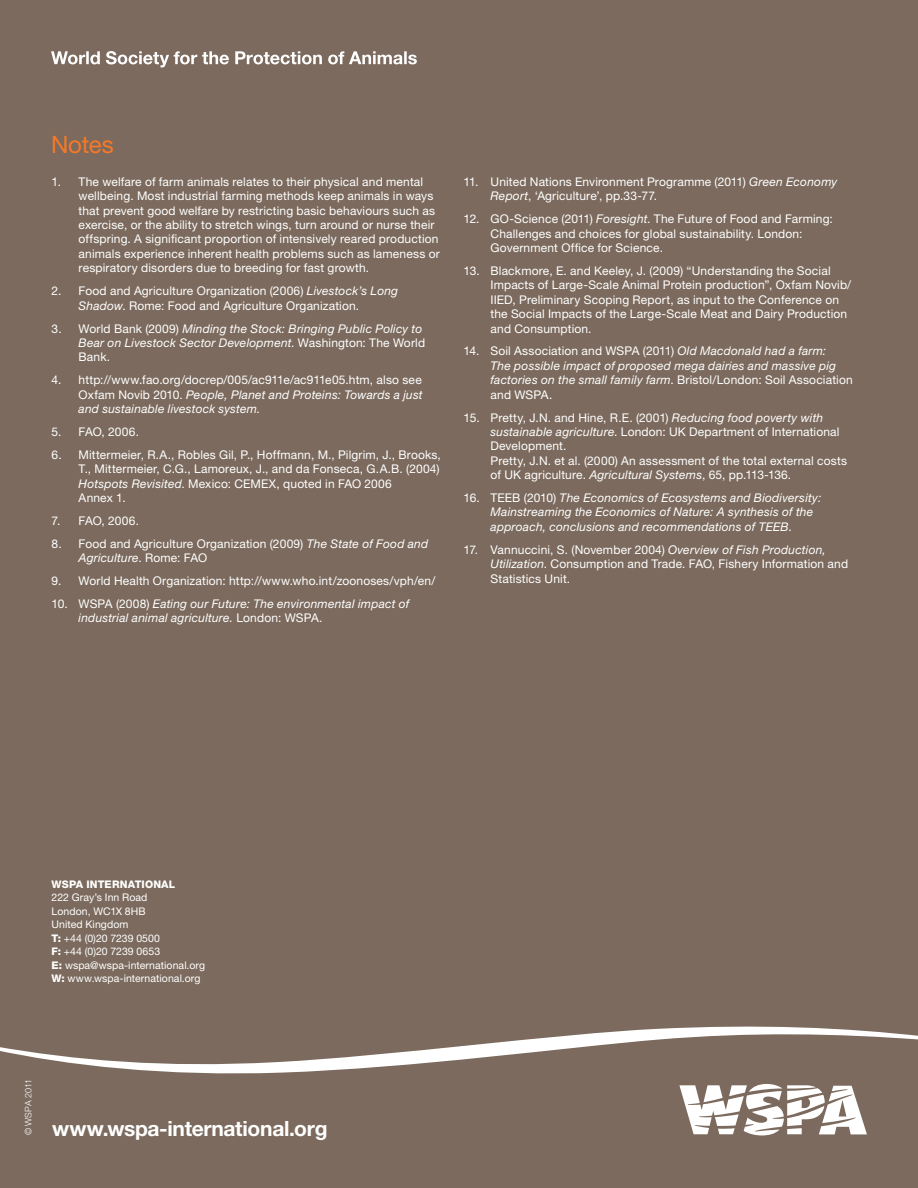
<style>
.page{position:relative;width:918px;height:1188px;background:#7b6a5d}
.page>*{position:absolute;margin:0;border:0;box-sizing:border-box;transform-origin:0 0}
.t1{font:24px "Helvetica Neue LT Pro";letter-spacing:-.005em;color:#f47929}
.t2{font:700 21px "Helvetica Neue LT Pro";letter-spacing:-.015em;color:#fff}
.t3{font:12px/14.4px "Helvetica Neue LT Pro";letter-spacing:.015em;color:#fff}
.t4{font:italic 12px/14.4px "Helvetica Neue LT Pro";letter-spacing:.015em;color:#fff}
.t5{font:10.5px/13.5px "Helvetica Neue LT Pro";letter-spacing:.005em;color:#fff}
.t6{font:800 10.5px "Helvetica Neue LT Pro";letter-spacing:.015em;color:#fff}
.t7{font:300 9px "Helvetica Neue LT Pro";color:#fff}
.s1{font-style:italic}
.s2{font-style:normal}
.s3{font-weight:800}
</style>
<div class="page">
<svg style="left:0;top:1026px;width:918px;height:48px"></svg>
<svg style="left:679px;top:1084px;width:188px;height:51px"></svg>
<svg style="left:51px;top:51px;width:366px;height:16px"></svg>
<h1 class="t1" style="left:51px;top:130px;width:64px">Notes</h1>
<p class="t3" style="left:79px;top:174px;width:363px;text-indent:-27px">1. The welfare of farm animals relates to their physical and mental wellbeing. Most industrial farming methods keep animals in ways that prevent good welfare by restricting basic behaviours such as exercise, or the ability to stretch wings, turn around or nurse their offspring. A significant proportion of intensively reared production animals experience inherent health problems such as lameness or respiratory disorders due to breeding for fast growth.</p>
<p class="t3" style="left:79px;top:283px;width:321px;text-indent:-27px">2. Food and Agriculture Organization (2006) <span class="s1">Livestock’s Long<br>Shadow</span>. Rome: Food and Agriculture Organization.</p>
<p class="t4" style="left:79px;top:321px;width:348px;text-indent:-27px"><span class="s2">3. World Bank (2009)</span> Minding the Stock: Bringing Public Policy to<br>Bear on Livestock Sector Development<span class="s2">. Washington: The World<br>Bank.</span></p>
<p class="t3" style="left:79px;top:372px;width:346px;text-align:justify;text-indent:-27px">4. http://www.fao.org/docrep/005/ac911e/ac911e05.htm, also see Oxfam Novib 2010. <span class="s1">People, Planet and Proteins: Towards a just and sustainable livestock system.</span></p>
<p class="t3" style="left:52px;top:424px;width:89px">5. FAO, 2006.</p>
<p class="t3" style="left:79px;top:447px;width:364px;text-indent:-27px">6. Mittermeier, R.A., Robles Gil, P., Hoffmann, M., Pilgrim, J., Brooks, T., Mittermeier, C.G., Lamoreux, J., and da Fonseca, G.A.B. (2004)<br><span class="s1">Hotspots Revisited</span>. Mexico: CEMEX, quoted in FAO 2006<br>Annex 1.</p>
<p class="t3" style="left:52px;top:513px;width:89px">7. FAO, 2006.</p>
<p class="t3" style="left:79px;top:536px;width:351px;text-indent:-27px">8. Food and Agriculture Organization (2009) <span class="s1">The State of Food and<br>Agriculture</span>. Rome: FAO</p>
<p class="t3" style="left:52px;top:573px;width:385px">9. World Health Organization: http://www.who.int/zoonoses/vph/en/</p>
<p class="t4" style="left:79px;top:596px;width:332px;text-indent:-27px"><span class="s2">10. WSPA (2008)</span> Eating our Future: The environmental impact of industrial animal agriculture. <span class="s2">London: WSPA.</span></p>
<p class="t3" style="left:491px;top:174px;width:348px;text-indent:-27px">11. United Nations Environment Programme (2011) <span class="s1">Green Economy<br>Report</span>, ‘Agriculture’, pp.33-77.</p>
<p class="t3" style="left:491px;top:211px;width:344px;text-indent:-27px">12. GO-Science (2011) <span class="s1">Foresight</span>. The Future of Food and Farming:<br>Challenges and choices for global sustainability. London:<br>Government Office for Science.</p>
<p class="t3" style="left:491px;top:263px;width:362px;text-indent:-27px">13. Blackmore, E. and Keeley, J. (2009) “Understanding the Social Impacts of Large-Scale Animal Protein production”, Oxfam Novib/ IIED, Preliminary Scoping Report, as input to the Conference on the Social Impacts of the Large-Scale Meat and Dairy Production and Consumption.</p>
<p class="t4" style="left:491px;top:344px;width:364px;text-indent:-27px"><span class="s2">14. Soil Association and WSPA (2011)</span> Old Macdonald had a farm:<br>The possible impact of proposed mega dairies and massive pig factories on the small family farm<span class="s2">. Bristol/London: Soil Association and WSPA.</span></p>
<p class="t3" style="left:491px;top:410px;width:358px;text-indent:-27px">15. Pretty, J.N. and Hine, R.E. (2001) <span class="s1">Reducing food poverty with sustainable agriculture</span>. London: UK Department of International Development.<br>Pretty, J.N. et al. (2000) An assessment of the total external costs of UK agriculture. <span class="s1">Agricultural Systems</span>, 65, pp.113-136.</p>
<p class="t4" style="left:491px;top:490px;width:332px;text-indent:-27px"><span class="s2">16. TEEB (2010)</span> The Economics of Ecosystems and Biodiversity:<br>Mainstreaming the Economics of Nature: A synthesis of the approach, conclusions and recommendations of TEEB<span class="s2">.</span></p>
<p class="t3" style="left:491px;top:542px;width:359px;text-indent:-27px">17. Vannuccini, S. (November 2004) <span class="s1">Overview of Fish Production,<br>Utilization</span>. Consumption and Trade. FAO, Fishery Information and<br>Statistics Unit.</p>
<p class="t6" style="left:52px;top:878px;width:125px">WSPA INTERNATIONAL</p>
<p class="t5" style="left:52px;top:890px;width:155px">222 Gray’s Inn Road<br>London, WC1X 8HB<br>United Kingdom<br><span class="s3">T:</span> +44 (0)20 7239 0500<br><span class="s3">F:</span> +44 (0)20 7239 0653<br><span class="s3">E:</span> wspa@wspa-international.org<br><span class="s3">W:</span> www.wspa-international.org</p>
<p class="t7" style="left:23px;top:1135px;width:58px;rotate:-90deg">© WSPA 2011</p>
<h2 class="t2" style="left:52px;top:1115px;width:277px">www.wspa-international.org</h2>
</div>
